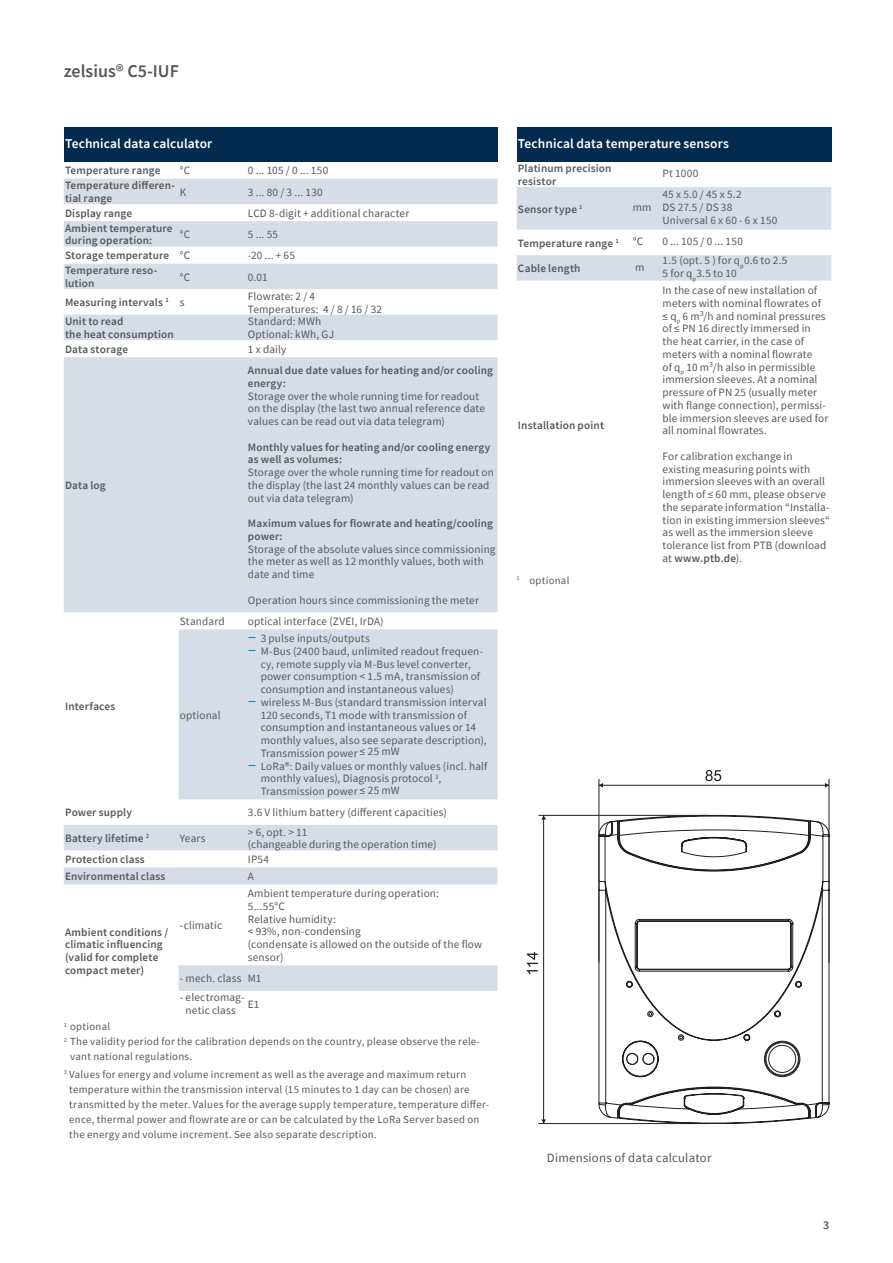
<style>
.page{position:relative;width:893px;height:1263px;background:#fff}
.page>*{position:absolute;margin:0;border:0;box-sizing:border-box;transform-origin:0 0}
.t1{font:600 18px "Source Sans Pro";color:#57585a}
.t2{font:600 13.5px "Source Sans Pro";letter-spacing:.005em;color:#fff}
.t3{font:12.75px "Source Sans Pro";letter-spacing:.015em;color:#57585a}
.t4{font:600 12px "Source Sans Pro";color:#57585a}
.t5{font:11.25px/12.8px "Source Sans Pro";letter-spacing:.015em;color:#57585a}
.t6{font:600 11.25px/12.8px "Source Sans Pro";letter-spacing:.015em;color:#57585a}
.t7{font:10.8px/15px "Source Sans Pro";letter-spacing:.025em;color:#57585a}
.s1{font-weight:400}
.s2{font-size:18px;color:#0095d9}
.s3{font-weight:600}
</style>
<div class="page">
<div style="left:64px;top:128px;width:433px;height:34px;background:#022b4f"></div>
<svg style="left:64px;top:179px;width:433px;height:433px;fill:#d6dde7"></svg>
<div style="left:179px;top:629px;width:318px;height:170px;background:#d6dde7"></div>
<svg style="left:64px;top:825px;width:433px;height:166px"></svg>
<div style="left:517px;top:128px;width:314px;height:34px;background:#022b4f"></div>
<svg style="left:517px;top:187px;width:314px;height:94px"></svg>
<svg style="left:600px;top:814px;width:229px;height:310px"></svg>
<svg style="left:598px;top:820px;width:231px;height:299px"></svg>
<hr style="left:599px;top:779px;width:1px;height:183px;background:#231f20">
<hr style="left:829px;top:779px;width:1px;height:184px;background:#231f20">
<hr style="left:599px;top:785px;width:230px;height:1px;background:#231f20">
<svg style="left:705px;top:770px;width:16px;height:11px"></svg>
<hr style="left:538px;top:815px;width:170px;height:1px;background:#231f20">
<hr style="left:538px;top:1123px;width:169px;height:1px;background:#231f20">
<hr style="left:543px;top:815px;width:1px;height:308px;background:#231f20">
<svg style="left:527px;top:952px;width:11px;height:22px"></svg>
<svg style="left:825px;top:783px;width:4px;height:5px"></svg>
<svg style="left:599px;top:783px;width:4px;height:5px"></svg>
<svg style="left:541px;top:1119px;width:5px;height:4px"></svg>
<h1 class="t1" style="left:64px;top:59px;width:117px">zelsius® C5-IUF</h1>
<p class="t2" style="left:65px;top:135px;width:149px">Technical data calculator</p>
<p class="t6" style="left:65px;top:164px;width:97px">Temperature range</p>
<p class="t5" style="left:180px;top:164px;width:12px">°C</p>
<p class="t5" style="left:248px;top:164px;width:82px">0 ... 105 / 0 ... 150</p>
<p class="t6" style="left:65px;top:179px;width:112px">Temperature differen&shy;tial range</p>
<p class="t5" style="left:180px;top:185px;width:8px">K</p>
<p class="t5" style="left:248px;top:185px;width:76px">3 ... 80 / 3 ... 130</p>
<p class="t6" style="left:65px;top:207px;width:69px">Display range</p>
<p class="t5" style="left:248px;top:207px;width:163px">LCD 8-digit + additional character</p>
<p class="t6" style="left:65px;top:221px;width:109px">Ambient temperature during operation:</p>
<p class="t5" style="left:180px;top:228px;width:12px">°C</p>
<p class="t5" style="left:248px;top:228px;width:32px">5 ... 55</p>
<p class="t6" style="left:65px;top:249px;width:127px">Storage temperature <span class="s1">°C</span></p>
<p class="t5" style="left:248px;top:249px;width:49px">-20 ... + 65</p>
<p class="t6" style="left:65px;top:264px;width:94px">Temperature reso&shy;lution</p>
<p class="t5" style="left:180px;top:270px;width:12px">°C</p>
<p class="t5" style="left:248px;top:270px;width:21px">0.01</p>
<p class="t6" style="left:65px;top:296px;width:121px">Measuring intervals <sup>1</sup> <span class="s1">s</span></p>
<p class="t5" style="left:248px;top:290px;width:136px">Flowrate: 2 / 4<br>Temperatures: 4 / 8 / 16 / 32</p>
<p class="t6" style="left:65px;top:315px;width:110px">Unit to read<br>the heat consumption</p>
<p class="t5" style="left:248px;top:315px;width:88px">Standard: MWh<br>Optional: kWh, GJ</p>
<p class="t6" style="left:65px;top:343px;width:65px">Data storage</p>
<p class="t5" style="left:248px;top:343px;width:40px">1 x daily</p>
<p class="t6" style="left:65px;top:479px;width:42px">Data log</p>
<p class="t6" style="left:65px;top:700px;width:52px">Interfaces</p>
<p class="t6" style="left:248px;top:364px;width:247px">Annual due date values for heating and/or cooling energy:</p>
<p class="t5" style="left:248px;top:389px;width:239px">Storage over the whole running time for readout on the display (the last two annual reference date values can be read out via data telegram)</p>
<p class="t6" style="left:248px;top:440px;width:244px">Monthly values for heating and/or cooling energy as well as volumes:</p>
<p class="t5" style="left:248px;top:466px;width:248px">Storage over the whole running time for readout on the display (the last 24 monthly values can be read out via data telegram)</p>
<p class="t6" style="left:248px;top:517px;width:247px">Maximum values for flowrate and heating/cooling power:</p>
<p class="t5" style="left:248px;top:542px;width:249px">Storage of the absolute values since commissioning the meter as well as 12 monthly values, both with date and time</p>
<p class="t5" style="left:248px;top:593px;width:233px">Operation hours since commissioning the meter</p>
<p class="t5" style="left:180px;top:615px;width:46px">Standard</p>
<p class="t5" style="left:248px;top:615px;width:137px">optical interface (ZVEI, IrDA)</p>
<p class="t5" style="left:180px;top:708px;width:42px">optional</p>
<p class="t5" style="left:248px;top:632px;width:123px"><span class="s2">–</span> 3 pulse inputs/outputs</p>
<p class="t5" style="left:261px;top:645px;width:224px;text-indent:-13px"><span class="s2">–</span> M-Bus (2400 baud, unlimited readout frequen&shy;cy, remote supply via M-Bus level converter, power consumption &lt; 1.5 mA, transmission of consumption and instantaneous values)</p>
<p class="t5" style="left:261px;top:696px;width:227px;text-indent:-13px"><span class="s2">–</span> wireless M-Bus (standard transmission interval 120 seconds, T1 mode with transmission of consumption and instantaneous values or 14 monthly values, also see separate description), Transmission power ≤ 25 mW</p>
<p class="t5" style="left:261px;top:759px;width:228px;text-indent:-13px"><span class="s2">–</span> LoRa®: Daily values or monthly values (incl. half monthly values), Diagnosis protocol <sup>3</sup>,<br>Transmission power ≤ 25 mW</p>
<p class="t6" style="left:65px;top:806px;width:68px">Power supply</p>
<p class="t5" style="left:248px;top:806px;width:200px">3.6 V lithium battery (different capacities)</p>
<p class="t6" style="left:65px;top:832px;width:86px">Battery lifetime <sup>2</sup></p>
<p class="t5" style="left:180px;top:832px;width:27px">Years</p>
<p class="t5" style="left:248px;top:825px;width:190px">&gt; 6, opt. &gt; 11<br>(changeable during the operation time)</p>
<p class="t6" style="left:65px;top:853px;width:81px">Protection class</p>
<p class="t5" style="left:248px;top:853px;width:23px">IP54</p>
<p class="t6" style="left:65px;top:870px;width:102px">Environmental class</p>
<p class="t5" style="left:248px;top:870px;width:8px">A</p>
<p class="t6" style="left:65px;top:925px;width:105px">Ambient conditions / climatic influencing (valid for complete compact meter)</p>
<p class="t5" style="left:248px;top:887px;width:236px">Ambient temperature during operation:<br>5...55°C<br>Relative humidity:<br>&lt; 93%, non-condensing<br>(condensate is allowed on the outside of the flow sensor)</p>
<p class="t5" style="left:180px;top:972px;width:83px">- mech. class M1</p>
<p class="t5" style="left:180px;top:991px;width:66px;text-align:center">- electromag&shy;netic class</p>
<p class="t5" style="left:248px;top:997px;width:13px">E1</p>
<p class="t5" style="left:180px;top:919px;width:44px">-climatic</p>
<p class="t7" style="left:64px;top:1019px;width:48px"><sup>1</sup> optional</p>
<p class="t7" style="left:64px;top:1034px;width:418px"><sup>2</sup> The validity period for the calibration depends on the country, please observe the rele-</p>
<p class="t7" style="left:70px;top:1049px;width:124px">vant national regulations.</p>
<p class="t7" style="left:69px;top:1066px;width:421px;text-indent:-5px"><sup>3</sup> Values for energy and volume increment as well as the average and maximum return temperature within the transmission interval (15 minutes to 1 day can be chosen) are transmitted by the meter. Values for the average supply temperature, temperature differ&shy;ence, thermal power and flowrate are or can be calculated by the LoRa Server based on the energy and volume increment. See also separate description.</p>
<p class="t2" style="left:518px;top:135px;width:212px">Technical data temperature sensors</p>
<p class="t6" style="left:518px;top:162px;width:95px">Platinum precision resistor</p>
<p class="t5" style="left:662px;top:167px;width:37px">Pt 1000</p>
<p class="t6" style="left:518px;top:202px;width:66px">Sensor type <sup>1</sup></p>
<p class="t5" style="left:633px;top:201px;width:20px">mm</p>
<p class="t5" style="left:662px;top:188px;width:116px">45 x 5.0 / 45 x 5.2<br>DS 27.5 / DS 38<br>Universal 6 x 60 - 6 x 150</p>
<p class="t6" style="left:518px;top:236px;width:127px">Temperature range <sup>1</sup> <span class="s1">°C</span></p>
<p class="t5" style="left:662px;top:235px;width:82px">0 ... 105 / 0 ... 150</p>
<p class="t6" style="left:518px;top:262px;width:64px">Cable length</p>
<p class="t5" style="left:635px;top:260px;width:11px">m</p>
<p class="t5" style="left:662px;top:254px;width:127px">1.5 (opt. 5 ) for q<sub>p</sub>0.6 to 2.5<br>5 for q<sub>p</sub>3.5 to 10</p>
<p class="t6" style="left:518px;top:419px;width:88px">Installation point</p>
<p class="t7" style="left:517px;top:573px;width:54px"><sup>1</sup> optional</p>
<p class="t5" style="left:662px;top:284px;width:167px">In the case of new installation of meters with nominal flowrates of ≤ q<sub>p</sub> 6 m³/h and nominal pressures of ≤ PN 16 directly immersed in the heat carrier, in the case of meters with a nominal flowrate<br>of q<sub>p</sub> 10 m³/h also in permissible immersion sleeves. At a nominal pressure of PN 25 (usually meter with flange connection), permissi&shy;ble immersion sleeves are used for all nominal flowrates.</p>
<p class="t5" style="left:662px;top:450px;width:169px">For calibration exchange in existing measuring points with immersion sleeves with an overall length of ≤ 60 mm, please observe the separate information “Installa&shy;tion in existing immersion sleeves“ as well as the immersion sleeve tolerance list from PTB (download at <span class="s3">www.ptb.de</span>).</p>
<p class="t3" style="left:547px;top:1150px;width:166px">Dimensions of data calculator</p>
<p class="t4" style="left:823px;top:1217px;width:8px">3</p>
</div>
